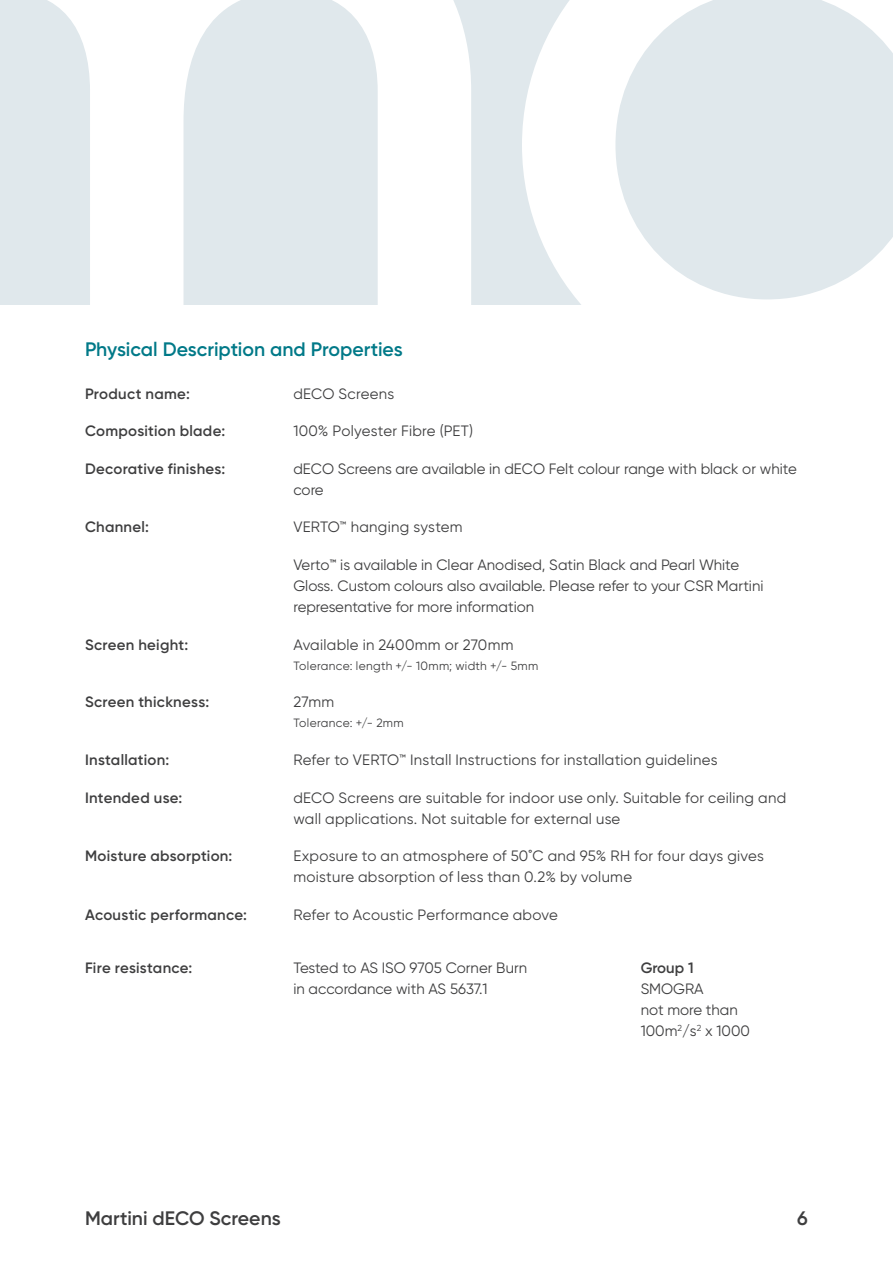
<style>
.page{position:relative;width:893px;height:1263px;background:#fff}
.page>*{position:absolute;margin:0;border:0;box-sizing:border-box;transform-origin:0 0}
.Subheads_13pt{font:600 19.5px "Gilroy";letter-spacing:-.005em;color:#007988}
.t1{font:600 19.5px "Gilroy";color:#3e3e3f}
.Table_Body_Copy{font:15px/21px "Gilroy";color:#3e3e3f}
.Table_Body_Copy-2{font:15px/21px "Gilroy";letter-spacing:.02em;color:#3e3e3f}
.Table_Subheads{font:600 15px "Gilroy";letter-spacing:.02em;color:#3e3e3f}
.Table_Body_Copy-3{font:600 15px "Gilroy";color:#3e3e3f}
.Table_Body_Copy-4{font:12px "Gilroy";letter-spacing:.03em;color:#3e3e3f}
.s1{font-weight:500}
</style>
<div class="page">
<div style="left:0;top:0;width:893px;height:304px;background:#e0e8ec"></div>
<svg style="left:48px;top:0;width:423px;height:304px"></svg>
<svg style="left:522px;top:0;width:371px;height:304px"></svg>
<p class="Subheads_13pt" style="left:85px;top:337px;width:319px">Physical Description and Properties</p>
<p class="Table_Subheads" style="left:85px;top:384px;width:106px">Product name:</p>
<p class="Table_Body_Copy-2" style="left:293px;top:383px;width:102px">dECO Screens</p>
<p class="Table_Subheads" style="left:85px;top:422px;width:142px">Composition blade:</p>
<p class="Table_Body_Copy" style="left:293px;top:420px;width:181px">100% Polyester Fibre (PET)</p>
<p class="Table_Subheads" style="left:85px;top:459px;width:142px">Decorative finishes:</p>
<p class="Table_Body_Copy" style="left:293px;top:458px;width:505px">dECO Screens are available in dECO Felt colour range with black or white core</p>
<p class="Table_Subheads" style="left:85px;top:518px;width:65px">Channel:</p>
<p class="Table_Body_Copy-2" style="left:293px;top:516px;width:171px">VERTO™ hanging system</p>
<p class="Table_Body_Copy" style="left:293px;top:554px;width:472px">Verto<span class="s1">™</span> is available in Clear Anodised, Satin Black and Pearl White<br>Gloss. Custom colours also available. Please refer to your CSR Martini representative for more information</p>
<p class="Table_Subheads" style="left:85px;top:635px;width:105px">Screen height:</p>
<p class="Table_Body_Copy-2" style="left:293px;top:634px;width:222px">Available in 2400mm or 270mm</p>
<p class="Table_Body_Copy-4" style="left:293px;top:658px;width:246px">Tolerance: length +/- 10mm; width +/- 5mm</p>
<p class="Table_Subheads" style="left:85px;top:693px;width:126px">Screen thickness:</p>
<p class="Table_Body_Copy" style="left:293px;top:691px;width:42px">27mm</p>
<p class="Table_Body_Copy-4" style="left:293px;top:716px;width:112px">Tolerance: +/- 2mm</p>
<p class="Table_Subheads" style="left:85px;top:750px;width:86px">Installation:</p>
<p class="Table_Body_Copy-2" style="left:293px;top:749px;width:426px">Refer to VERTO™ Install Instructions for installation guidelines</p>
<p class="Table_Subheads" style="left:85px;top:788px;width:99px">Intended use:</p>
<p class="Table_Body_Copy-2" style="left:293px;top:787px;width:494px">dECO Screens are suitable for indoor use only. Suitable for ceiling and wall applications. Not suitable for external use</p>
<p class="Table_Subheads" style="left:85px;top:846px;width:149px">Moisture absorption:</p>
<p class="Table_Body_Copy" style="left:293px;top:845px;width:472px">Exposure to an atmosphere of 50˚C and 95% RH for four days gives moisture absorption of less than 0.2% by volume</p>
<p class="Table_Subheads" style="left:85px;top:905px;width:164px">Acoustic performance:</p>
<p class="Table_Body_Copy" style="left:293px;top:904px;width:266px">Refer to Acoustic Performance above</p>
<p class="Table_Subheads" style="left:85px;top:958px;width:109px">Fire resistance:</p>
<p class="Table_Body_Copy" style="left:293px;top:957px;width:235px">Tested to AS ISO 9705 Corner Burn in accordance with AS 5637.1</p>
<p class="Table_Body_Copy-3" style="left:641px;top:958px;width:54px">Group 1</p>
<p class="Table_Body_Copy" style="left:641px;top:978px;width:111px">SMOGRA<br>not more than<br>100m<sup>2</sup>/s<sup>2</sup> x 1000</p>
<h1 class="t1" style="left:85px;top:1206px;width:197px">Martini dECO Screens</h1>
<h1 class="t1" style="left:797px;top:1206px;width:12px">6</h1>
</div>
